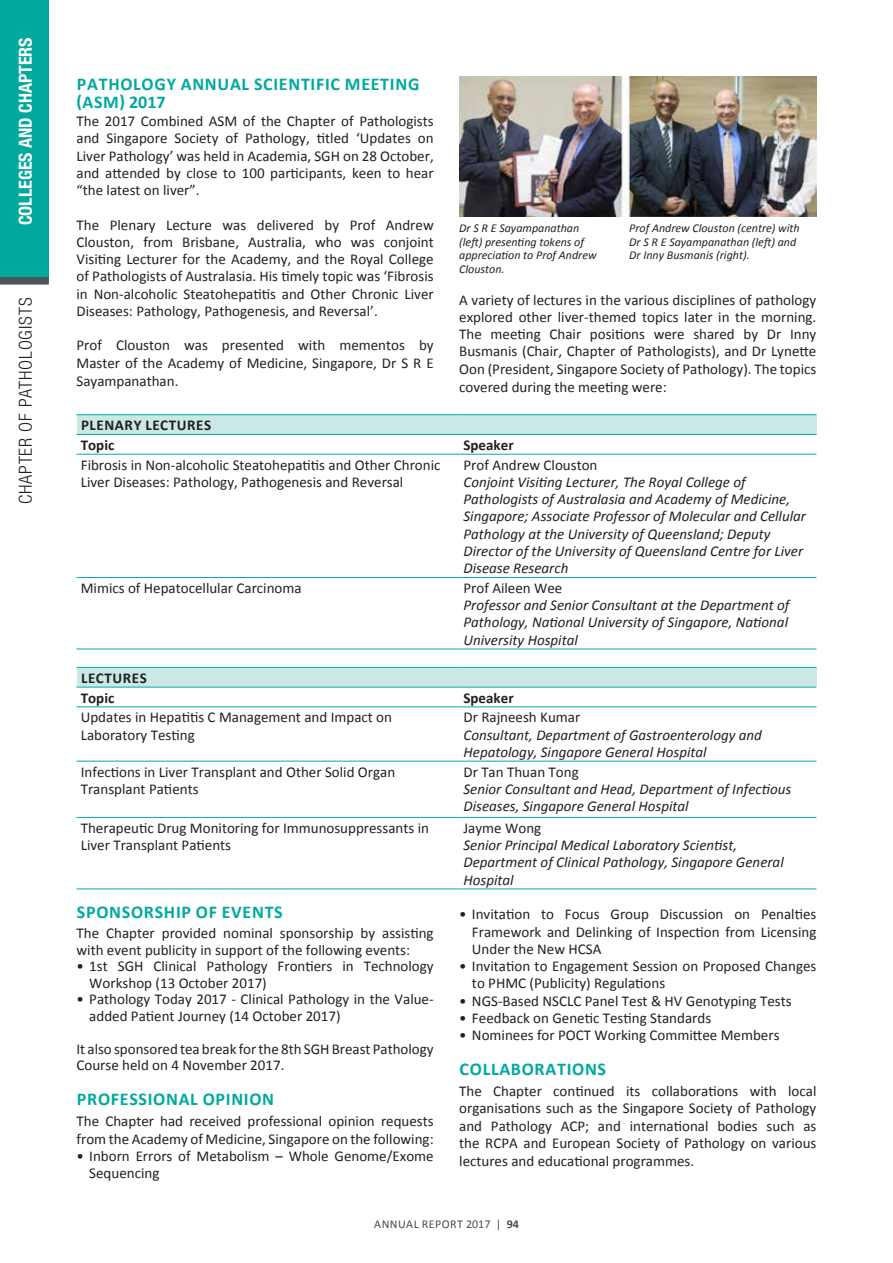
<style>
.page{position:relative;width:893px;height:1263px;background:#fff}
.page>*{position:absolute;margin:0;border:0;box-sizing:border-box;transform-origin:0 0}
.t1{font:700 18px/18px "Calibri";letter-spacing:.04em;color:#00a99d}
.t2{font:300 condensed 18px "Helvetica Neue LT Std";letter-spacing:.05em;color:#231f20}
.t3{font:700 condensed 18px "Helvetica Neue LT Std";color:#fff}
.t4{font:15px/17.2px "Calibri";color:#231f20}
.t5{font:italic 15px/17.2px "Calibri";color:#231f20}
.t6{font:700 15px/19.8px "Calibri";letter-spacing:.04em;color:#231f20}
.t7{font:700 15px "Calibri";color:#231f20}
.t8{font:italic 12px/13.5px "Calibri";color:#231f20}
.t9{font:12px "Calibri";letter-spacing:.04em;color:#4b4c4d}
.s1{font-style:normal}
.s2{font-weight:700}
</style>
<div class="page">
<div style="left:0;top:0;width:49px;height:279px;background:#00a99d"></div>
<div style="left:0;top:277px;width:49px;height:8px;background:#4d545a"></div>
<div style="left:77px;top:415px;width:739px;height:19px;background:#c9e8e6"></div>
<hr style="left:77px;top:434px;width:382px;height:1px;background:#00aca1">
<hr style="left:459px;top:434px;width:357px;height:1px;background:#00aca1">
<hr style="left:77px;top:454px;width:382px;height:1px;background:#00aca1">
<hr style="left:459px;top:454px;width:357px;height:1px;background:#00aca1">
<hr style="left:77px;top:577px;width:382px;height:1px;background:#00aca1">
<hr style="left:459px;top:577px;width:357px;height:1px;background:#00aca1">
<hr style="left:77px;top:414px;width:382px;height:1px;background:#00aca1">
<hr style="left:459px;top:414px;width:357px;height:1px;background:#00aca1">
<hr style="left:77px;top:649px;width:382px;height:1px;background:#00aca1">
<hr style="left:459px;top:649px;width:357px;height:1px;background:#00aca1">
<div style="left:77px;top:667px;width:739px;height:20px;background:#c9e8e6"></div>
<hr style="left:77px;top:687px;width:382px;height:1px;background:#00aca1">
<hr style="left:459px;top:687px;width:357px;height:1px;background:#00aca1">
<hr style="left:77px;top:707px;width:382px;height:1px;background:#00aca1">
<hr style="left:459px;top:707px;width:357px;height:1px;background:#00aca1">
<hr style="left:77px;top:761px;width:382px;height:1px;background:#00aca1">
<hr style="left:459px;top:761px;width:357px;height:1px;background:#00aca1">
<hr style="left:77px;top:817px;width:382px;height:1px;background:#00aca1">
<hr style="left:459px;top:817px;width:357px;height:1px;background:#00aca1">
<hr style="left:77px;top:667px;width:382px;height:1px;background:#00aca1">
<hr style="left:459px;top:667px;width:357px;height:1px;background:#00aca1">
<hr style="left:77px;top:889px;width:382px;height:1px;background:#00aca1">
<hr style="left:459px;top:889px;width:357px;height:1px;background:#00aca1">
<img style="left:459px;top:77px;width:357px;height:140px">
<p class="t3" style="left:15px;top:225px;width:189px;rotate:-90deg">COLLEGES AND CHAPTERS</p>
<p class="t2" style="left:15px;top:504px;width:208px;rotate:-90deg">CHAPTER OF PATHOLOGISTS</p>
<p class="t1" style="left:77px;top:75px;width:344px">PATHOLOGY ANNUAL SCIENTIFIC MEETING (ASM) 2017</p>
<p class="t4" style="left:77px;top:112px;width:359px;text-align:justify">The 2017 Combined ASM of the Chapter of Pathologists and Singapore Society of Pathology, titled ‘Updates on Liver Pathology’ was held in Academia, SGH on 28 October, and attended by close to 100 participants, keen to hear “the latest on liver”.</p>
<p class="t4" style="left:77px;top:216px;width:359px;text-align:justify">The Plenary Lecture was delivered by Prof Andrew Clouston, from Brisbane, Australia, who was conjoint Visiting Lecturer for the Academy, and the Royal College of Pathologists of Australasia. His timely topic was ‘Fibrosis in Non-alcoholic Steatohepatitis and Other Chronic Liver Diseases: Pathology, Pathogenesis, and Reversal’.</p>
<p class="t4" style="left:77px;top:337px;width:359px;line-height:17.7px;text-align:justify">Prof Clouston was presented with mementos by Master of the Academy of Medicine, Singapore, Dr S R E Sayampanathan.</p>
<p class="t6" style="left:81px;top:415px;width:132px">PLENARY LECTURES<br>Topic</p>
<p class="t8" style="left:459px;top:221px;width:139px">Dr S R E Sayampanathan (left) presenting tokens of appreciation to Prof Andrew<br>Clouston.</p>
<p class="t8" style="left:629px;top:221px;width:172px">Prof Andrew Clouston (centre) with<br>Dr S R E Sayampanathan (left) and<br>Dr Inny Busmanis (right).</p>
<p class="t4" style="left:459px;top:291px;width:359px;text-align:justify">A variety of lectures in the various disciplines of pathology explored other liver-themed topics later in the morning.<br>The meeting Chair positions were shared by Dr Inny Busmanis (Chair, Chapter of Pathologists), and Dr Lynette Oon (President, Singapore Society of Pathology). The topics covered during the meeting were:</p>
<p class="t7" style="left:463px;top:435px;width:52px">Speaker</p>
<p class="t4" style="left:81px;top:456px;width:361px">Fibrosis in Non-alcoholic Steatohepatitis and Other Chronic<br>Liver Diseases: Pathology, Pathogenesis and Reversal</p>
<p class="t5" style="left:463px;top:456px;width:344px"><span class="s1">Prof Andrew Clouston<br></span>Conjoint Visiting Lecturer, The Royal College of Pathologists of Australasia and Academy of Medicine, Singapore; Associate Professor of Molecular and Cellular Pathology at the University of Queensland; Deputy Director of the University of Queensland Centre for Liver Disease Research</p>
<p class="t4" style="left:81px;top:579px;width:222px">Mimics of Hepatocellular Carcinoma</p>
<p class="t5" style="left:463px;top:579px;width:327px"><span class="s1">Prof Aileen Wee<br></span>Professor and Senior Consultant at the Department of Pathology, National University of Singapore, National University Hospital</p>
<p class="t6" style="left:81px;top:668px;width:68px">LECTURES<br>Topic</p>
<p class="t7" style="left:463px;top:688px;width:52px">Speaker</p>
<p class="t4" style="left:81px;top:709px;width:313px">Updates in Hepatitis C Management and Impact on<br>Laboratory Testing</p>
<p class="t5" style="left:463px;top:708px;width:300px"><span class="s1">Dr Rajneesh Kumar<br></span>Consultant, Department of Gastroenterology and<br>Hepatology, Singapore General Hospital</p>
<p class="t4" style="left:81px;top:763px;width:316px">Infections in Liver Transplant and Other Solid Organ<br>Transplant Patients</p>
<p class="t5" style="left:463px;top:762px;width:329px"><span class="s1">Dr Tan Thuan Tong<br></span>Senior Consultant and Head, Department of Infectious<br>Diseases, Singapore General Hospital</p>
<p class="t4" style="left:81px;top:819px;width:350px">Therapeutic Drug Monitoring for Immunosuppressants in<br>Liver Transplant Patients</p>
<p class="t5" style="left:463px;top:819px;width:322px"><span class="s1">Jayme Wong<br></span>Senior Principal Medical Laboratory Scientist,<br>Department of Clinical Pathology, Singapore General<br>Hospital</p>
<p class="t1" style="left:77px;top:903px;width:207px">SPONSORSHIP OF EVENTS</p>
<p class="t4" style="left:77px;top:925px;width:359px;line-height:16.5px">The Chapter provided nominal sponsorship by assisting with event publicity in support of the following events:</p>
<p class="t4" style="left:89px;top:958px;width:346px;line-height:16.5px;text-indent:-13px">• 1st SGH Clinical Pathology Frontiers in Technology<br>Workshop (13 October 2017)</p>
<p class="t4" style="left:89px;top:991px;width:346px;line-height:16.5px;text-indent:-13px">• Pathology Today 2017 - Clinical Pathology in the Value&shy;added Patient Journey (14 October 2017)</p>
<p class="t4" style="left:77px;top:1041px;width:359px;line-height:16.5px">It also sponsored tea break for the 8th SGH Breast Pathology<br>Course held on 4 November 2017.</p>
<p class="t1" style="left:77px;top:1090px;width:199px">PROFESSIONAL OPINION</p>
<p class="t4" style="left:77px;top:1113px;width:359px">The Chapter had received professional opinion requests from the Academy of Medicine, Singapore on the following:</p>
<p class="t4" style="left:89px;top:1147px;width:346px;text-indent:-13px">• Inborn Errors of Metabolism – Whole Genome/Exome<br>Sequencing</p>
<p class="t4" style="left:472px;top:906px;width:346px;text-align:justify;text-indent:-13px">• Invitation to Focus Group Discussion on Penalties Framework and Delinking of Inspection from Licensing Under the New HCSA</p>
<p class="t4" style="left:472px;top:957px;width:346px;text-indent:-13px">• Invitation to Engagement Session on Proposed Changes to PHMC (Publicity) Regulations</p>
<p class="t4" style="left:459px;top:992px;width:334px">• NGS-Based NSCLC Panel Test &amp; HV Genotyping Tests</p>
<p class="t4" style="left:459px;top:1009px;width:253px">• Feedback on Genetic Testing Standards</p>
<p class="t4" style="left:459px;top:1026px;width:322px">• Nominees for POCT Working Committee Members</p>
<p class="t1" style="left:460px;top:1060px;width:148px">COLLABORATIONS</p>
<p class="t4" style="left:459px;top:1082px;width:359px;text-align:justify">The Chapter continued its collaborations with local organisations such as the Singapore Society of Pathology and Pathology ACP; and international bodies such as the RCPA and European Society of Pathology on various lectures and educational programmes.</p>
<p class="t9" style="left:374px;top:1217px;width:146px">ANNUAL REPORT 2017 | <span class="s2">94</span></p>
</div>
